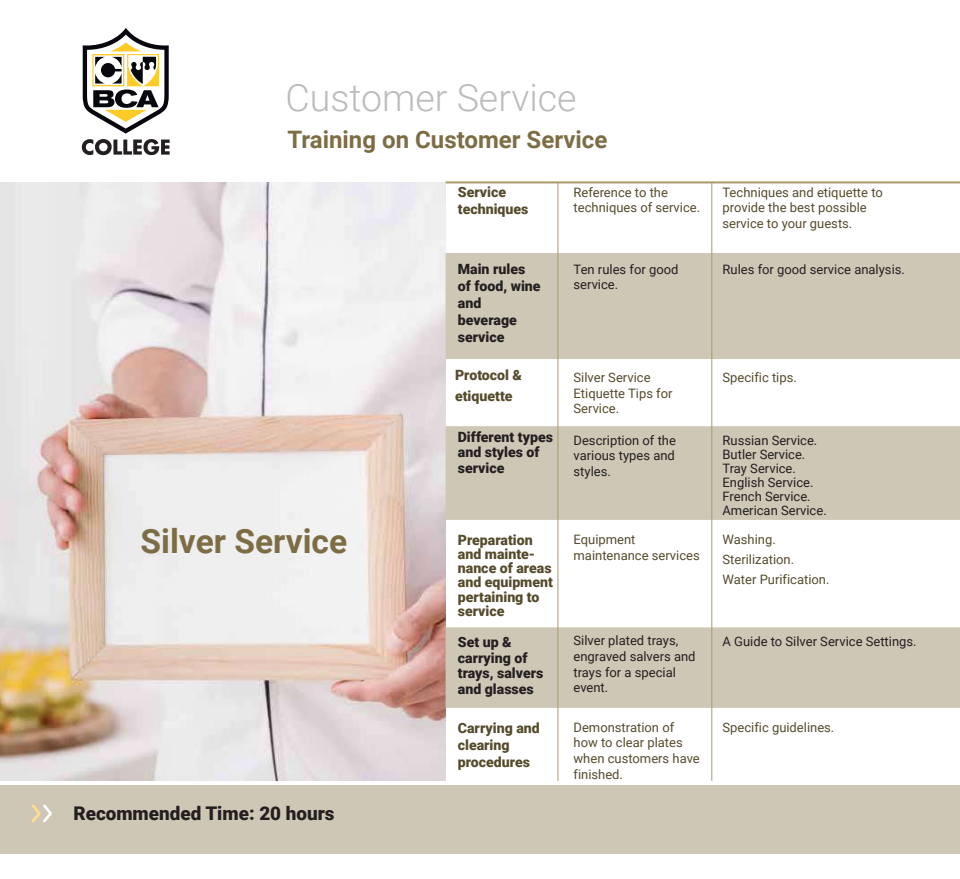
<style>
.page{position:relative;width:960px;height:879px;background:#fff}
.page>*{position:absolute;margin:0;border:0;box-sizing:border-box;transform-origin:0 0}
.t1{font:300 37.6px "Roboto";color:#babcbe}
.t2{font:700 33.55px "Roboto";color:#7d6d45}
.t3{font:700 24.05px "Roboto";color:#7d6d45}
.t4{font:900 18.85px "Roboto";color:#231f20}
.t5{font:900 14.15px/14.2px "Roboto";color:#554b2c}
.t6{font:900 14.15px/17px "Roboto";color:#231f20}
.t7{font:13px/15.6px "Roboto";color:#554b2c}
.t8{font:13px/15.6px "Roboto";color:#231f20}
</style>
<div class="page">
<img style="left:0;top:183px;width:446px;height:598px">
<div style="left:446px;top:253px;width:514px;height:106px;background:#cec7b6"></div>
<div style="left:446px;top:426px;width:514px;height:94px;background:#cec7b6"></div>
<div style="left:446px;top:627px;width:514px;height:81px;background:#cec7b6"></div>
<hr style="left:446px;top:181px;width:514px;height:2px;background:#ac9a6d">
<hr style="left:558px;top:182px;width:1px;height:599px;background:#ac9a6d">
<hr style="left:711px;top:182px;width:1px;height:599px;background:#ac9a6d">
<svg style="left:82px;top:28px;width:88px;height:127px"></svg>
<div style="left:0;top:785px;width:960px;height:69px;background:#cec7b6"></div>
<svg style="left:32px;top:804px;width:20px;height:18px"></svg>
<h1 class="t1" style="left:285px;top:71px;width:293px">Customer Service</h1>
<h3 class="t3" style="left:287px;top:122px;width:322px">Training on Customer Service</h3>
<h2 class="t2" style="left:141px;top:518px;width:208px">Silver Service</h2>
<h3 class="t4" style="left:73px;top:799px;width:263px">Recommended Time: 20 hours</h3>
<p class="t5" style="left:458px;top:183px;width:72px;line-height:17px">Service techniques</p>
<p class="t7" style="left:574px;top:184px;width:128px">Reference to the techniques of service.</p>
<p class="t7" style="left:723px;top:184px;width:162px">Techniques and etiquette to provide the best possible service to your guests.</p>
<p class="t6" style="left:458px;top:260px;width:84px">Main rules of food, wine and beverage service</p>
<p class="t8" style="left:574px;top:261px;width:106px">Ten rules for good service.</p>
<p class="t8" style="left:723px;top:261px;width:184px">Rules for good service analysis.</p>
<p class="t5" style="left:455px;top:364px;width:69px;line-height:21.2px">Protocol &amp; etiquette</p>
<p class="t7" style="left:574px;top:369px;width:101px">Silver Service<br>Etiquette Tips for<br>Service.</p>
<p class="t7" style="left:723px;top:369px;width:76px">Specific tips.</p>
<p class="t6" style="left:458px;top:429px;width:97px;line-height:15.2px">Different types and styles of service</p>
<p class="t8" style="left:574px;top:432px;width:104px;text-align:justify">Description of the various types and styles.</p>
<p class="t8" style="left:723px;top:432px;width:106px;line-height:14.2px">Russian Service.<br>Butler Service.<br>Tray Service.<br>English Service.<br>French Service.<br>American Service.</p>
<p class="t5" style="left:458px;top:532px;width:97px">Preparation and mainte&shy;nance of areas and equipment pertaining to service</p>
<p class="t7" style="left:574px;top:531px;width:128px">Equipment maintenance services</p>
<p class="t7" style="left:723px;top:529px;width:109px;line-height:19.8px">Washing.<br>Sterilization.<br>Water Purification.</p>
<p class="t6" style="left:458px;top:633px;width:55px">Set up &amp;</p>
<p class="t8" style="left:723px;top:633px;width:196px">A Guide to Silver Service Settings.</p>
<p class="t6" style="left:458px;top:649px;width:87px;line-height:15.4px">carrying of trays, salvers and glasses</p>
<p class="t8" style="left:574px;top:632px;width:124px">Silver plated trays, engraved salvers and trays for a special event.</p>
<p class="t5" style="left:458px;top:719px;width:83px;line-height:17px">Carrying and clearing procedures</p>
<p class="t7" style="left:574px;top:719px;width:128px">Demonstration of how to clear plates when customers have finished.</p>
<p class="t7" style="left:723px;top:719px;width:113px">Specific guidelines.</p>
</div>
